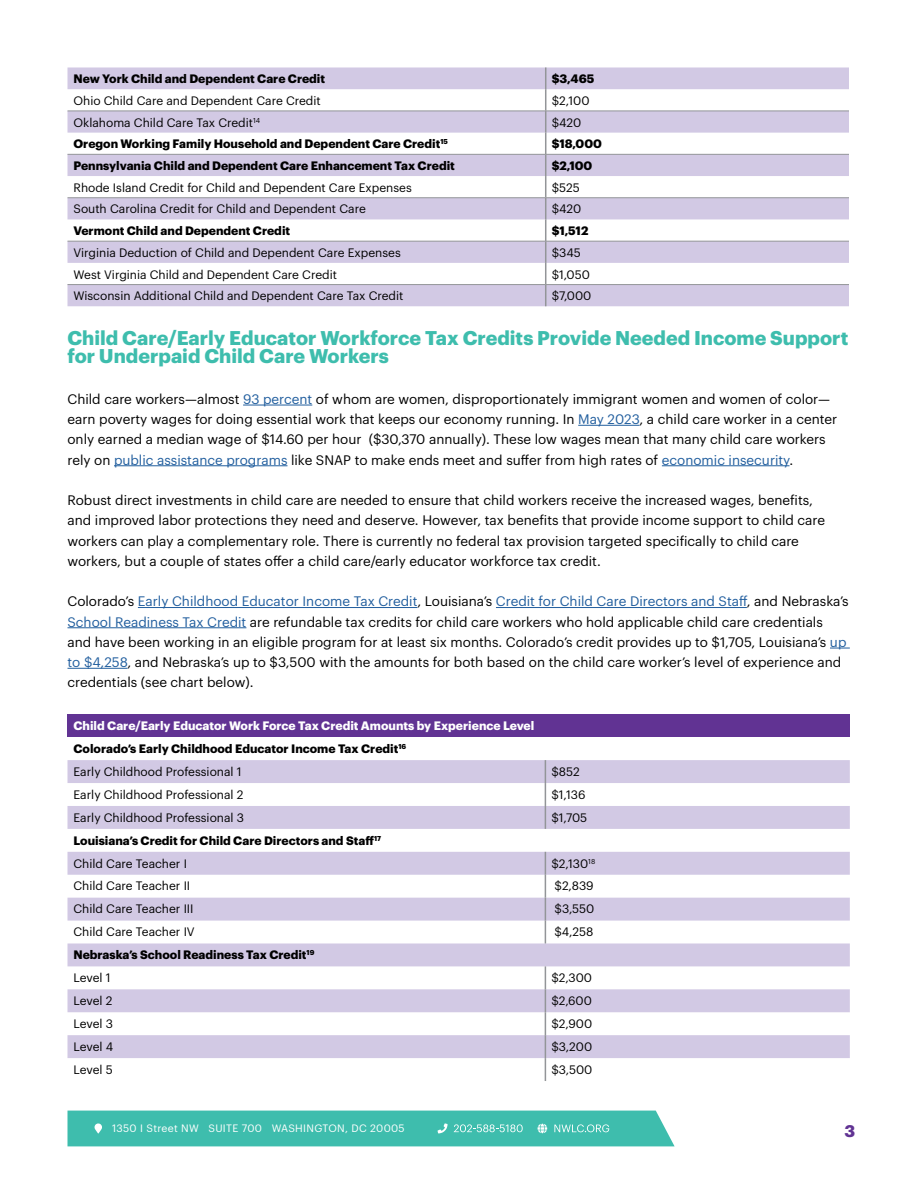
<style>
.page{position:relative;width:918px;height:1188px;background:#fff}
.page>*{position:absolute;margin:0;border:0;box-sizing:border-box;transform-origin:0 0}
.t1{font:700 19.5px/18px "Graphik";color:#3ebdad}
.t2{font:700 16.5px "Graphik";color:#613393}
.t3{font:13.5px/20.2px "Graphik";color:#000}
.t4{font:12px "Graphik";color:#000}
.t5{font:700 12px/23px "Graphik";color:#000}
.t6{font:700 12px/23px "Graphik";color:#fff}
.t7{font:10.5px "Graphik";letter-spacing:.03em;color:#fff}
.s1{color:#215e9e}
.s2{color:#000}
.s3{font-weight:400;color:#000}
.s4{font-weight:400}
</style>
<div class="page">
<div style="left:67px;top:1111px;width:608px;height:35px;background:#3ebdad"></div>
<hr style="left:243px;top:405px;width:69px;height:1px;background:#215e9e">
<hr style="left:578px;top:425px;width:62px;height:1px;background:#215e9e">
<hr style="left:114px;top:465px;width:173px;height:1px;background:#215e9e">
<hr style="left:662px;top:465px;width:128px;height:1px;background:#215e9e">
<hr style="left:138px;top:607px;width:279px;height:1px;background:#215e9e">
<hr style="left:496px;top:607px;width:251px;height:1px;background:#215e9e">
<hr style="left:68px;top:627px;width:178px;height:1px;background:#215e9e">
<svg style="left:830px;top:648px;width:20px;height:1px"></svg>
<hr style="left:68px;top:668px;width:60px;height:1px;background:#215e9e">
<svg style="left:68px;top:68px;width:781px;height:238px;fill:#d2c9e4"></svg>
<svg style="left:545px;top:67px;width:1px;height:239px"></svg>
<hr style="left:68px;top:111px;width:478px;height:1px;background:#939598">
<hr style="left:546px;top:111px;width:303px;height:1px;background:#939598">
<hr style="left:68px;top:154px;width:478px;height:1px;background:#939598">
<hr style="left:546px;top:154px;width:303px;height:1px;background:#939598">
<hr style="left:68px;top:197px;width:478px;height:1px;background:#939598">
<hr style="left:546px;top:197px;width:303px;height:1px;background:#939598">
<hr style="left:68px;top:241px;width:478px;height:1px;background:#939598">
<hr style="left:546px;top:241px;width:303px;height:1px;background:#939598">
<hr style="left:68px;top:284px;width:478px;height:1px;background:#939598">
<hr style="left:546px;top:284px;width:303px;height:1px;background:#939598">
<div style="left:68px;top:714px;width:782px;height:23px;background:#613393"></div>
<svg style="left:68px;top:760px;width:782px;height:298px;fill:#d2c9e4"></svg>
<svg style="left:545px;top:760px;width:1px;height:69px"></svg>
<svg style="left:545px;top:852px;width:1px;height:92px"></svg>
<svg style="left:545px;top:966px;width:1px;height:115px"></svg>
<p class="t5" style="left:74px;top:66px;width:253px">New York Child and Dependent Care Credit</p>
<p class="t5" style="left:552px;top:66px;width:44px">$3,465</p>
<p class="t4" style="left:74px;top:92px;width:249px">Ohio Child Care and Dependent Care Credit</p>
<p class="t4" style="left:552px;top:92px;width:39px">$2,100</p>
<p class="t4" style="left:74px;top:113px;width:188px">Oklahoma Child Care Tax Credit<sup>14</sup></p>
<p class="t4" style="left:552px;top:113px;width:31px">$420</p>
<p class="t5" style="left:73px;top:131px;width:376px">Oregon Working Family Household and Dependent Care Credit<sup>15</sup></p>
<p class="t5" style="left:552px;top:131px;width:52px">$18,000</p>
<p class="t5" style="left:73px;top:153px;width:383px">Pennsylvania Child and Dependent Care Enhancement Tax Credit</p>
<p class="t5" style="left:552px;top:153px;width:42px">$2,100</p>
<p class="t4" style="left:73px;top:178px;width:340px">Rhode Island Credit for Child and Dependent Care Expenses</p>
<p class="t4" style="left:552px;top:178px;width:30px">$525</p>
<p class="t4" style="left:73px;top:200px;width:294px">South Carolina Credit for Child and Dependent Care</p>
<p class="t4" style="left:552px;top:200px;width:31px">$420</p>
<p class="t5" style="left:73px;top:218px;width:218px">Vermont Child and Dependent Credit</p>
<p class="t5" style="left:552px;top:218px;width:38px">$1,512</p>
<p class="t4" style="left:73px;top:244px;width:329px">Virginia Deduction of Child and Dependent Care Expenses</p>
<p class="t4" style="left:552px;top:244px;width:31px">$345</p>
<p class="t4" style="left:73px;top:265px;width:265px">West Virginia Child and Dependent Care Credit</p>
<p class="t4" style="left:552px;top:265px;width:40px">$1,050</p>
<p class="t4" style="left:73px;top:287px;width:331px">Wisconsin Additional Child and Dependent Care Tax Credit</p>
<p class="t4" style="left:552px;top:287px;width:41px">$7,000</p>
<h1 class="t1" style="left:68px;top:327px;width:782px">Child Care/Early Educator Workforce Tax Credits Provide Needed Income Support for Underpaid Child Care Workers</h1>
<p class="t3" style="left:68px;top:388px;width:771px">Child care workers—almost <span class="s1">93 percent</span> of whom are women, disproportionately immigrant women and women of color— earn poverty wages for doing essential work that keeps our economy running. In <span class="s1">May 2023</span>, a child care worker in a center only earned a median wage of $14.60 per hour ($30,370 annually). These low wages mean that many child care workers rely on <span class="s1">public assistance programs</span> like SNAP to make ends meet and suffer from high rates of <span class="s1">economic insecurity</span>.</p>
<p class="t3" style="left:68px;top:489px;width:759px">Robust direct investments in child care are needed to ensure that child workers receive the increased wages, benefits, and improved labor protections they need and deserve. However, tax benefits that provide income support to child care workers can play a complementary role. There is currently no federal tax provision targeted specifically to child care workers, but a couple of states offer a child care/early educator workforce tax credit.</p>
<p class="t3" style="left:68px;top:590px;width:783px">Colorado’s <span class="s1">Early Childhood Educator Income Tax Credit</span>, Louisiana’s <span class="s1">Credit for Child Care Directors and Staff</span>, and Nebraska’s <span class="s1">School Readiness Tax Credit</span> are refundable tax credits for child care workers who hold applicable child care credentials and have been working in an eligible program for at least six months. Colorado’s credit provides up to $1,705, Louisiana’s <span class="s1">up to $4,258</span>, and Nebraska’s up to $3,500 with the amounts for both based on the child care worker’s level of experience and credentials (see chart below).</p>
<p class="t6" style="left:74px;top:713px;width:462px">Child Care/Early Educator Work Force Tax Credit Amounts by Experience Level<br><span class="s2">Colorado’s Early Childhood Educator Income Tax Credit</span><sup>16<br></sup><span class="s3">Early Childhood Professional 1</span></p>
<p class="t4" style="left:551px;top:762px;width:30px">$852</p>
<p class="t4" style="left:74px;top:785px;width:172px">Early Childhood Professional 2</p>
<p class="t4" style="left:551px;top:785px;width:36px">$1,136</p>
<p class="t4" style="left:74px;top:808px;width:172px">Early Childhood Professional 3</p>
<p class="t4" style="left:551px;top:808px;width:37px">$1,705</p>
<p class="t5" style="left:74px;top:828px;width:309px">Louisiana’s Credit for Child Care Directors and Staff<sup>17<br></sup><span class="s4">Child Care Teacher I</span></p>
<p class="t4" style="left:551px;top:854px;width:45px">$2,130<sup>18</sup></p>
<p class="t4" style="left:74px;top:877px;width:118px">Child Care Teacher II</p>
<p class="t4" style="left:555px;top:877px;width:41px">$2,839</p>
<p class="t4" style="left:74px;top:900px;width:122px">Child Care Teacher III</p>
<p class="t4" style="left:555px;top:900px;width:41px">$3,550</p>
<p class="t4" style="left:74px;top:923px;width:123px">Child Care Teacher IV</p>
<p class="t4" style="left:555px;top:923px;width:40px">$4,258</p>
<p class="t5" style="left:74px;top:942px;width:243px">Nebraska’s School Readiness Tax Credit<sup>19<br></sup><span class="s4">Level 1</span></p>
<p class="t4" style="left:551px;top:969px;width:42px">$2,300</p>
<p class="t4" style="left:74px;top:992px;width:40px">Level 2</p>
<p class="t4" style="left:551px;top:992px;width:42px">$2,600</p>
<p class="t4" style="left:74px;top:1015px;width:41px">Level 3</p>
<p class="t4" style="left:551px;top:1015px;width:42px">$2,900</p>
<p class="t4" style="left:74px;top:1038px;width:41px">Level 4</p>
<p class="t4" style="left:551px;top:1038px;width:42px">$3,200</p>
<p class="t4" style="left:74px;top:1060px;width:41px">Level 5</p>
<p class="t4" style="left:551px;top:1060px;width:43px">$3,500</p>
<p class="t7" style="left:112px;top:1120px;width:294px">1350 I Street NW SUITE 700 WASHINGTON, DC 20005</p>
<p class="t2" style="left:844px;top:1118px;width:12px">3</p>
</div>
